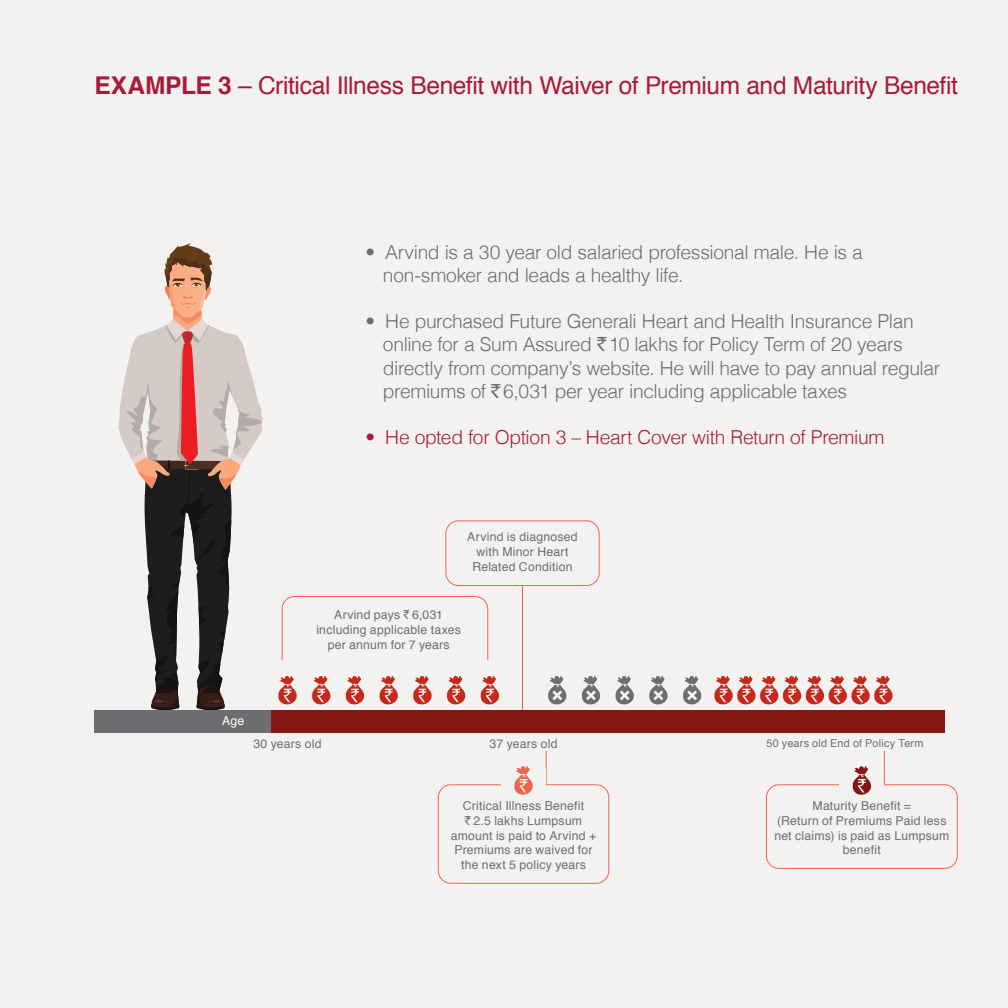
<style>
.page{position:relative;width:1008px;height:1008px;background:#f4f2f1}
.page>*{position:absolute;margin:0;border:0;box-sizing:border-box;transform-origin:0 0}
.t1{font:24.5px "Helvetica";letter-spacing:-.015em;color:#a81b38}
.t2{font:300 19.25px/23.1px "Helvetica";letter-spacing:-.02em;color:#6d6e71}
.t3{font:300 19.25px "Helvetica";letter-spacing:-.02em;color:#a81b38}
.t4{font:12.25px/14.7px "Helvetica";letter-spacing:.015em;color:#6d6e71;text-align:center}
.t5{font:12.25px "Helvetica";color:#fff}
.t6{font:10.85px "Helvetica";letter-spacing:.02em;color:#6d6e71}
.s1{font-weight:700}
.s2{font-family:"Rupee Foradian";font-weight:400}
.s3{font-family:"Rupee Foradian"}
</style>
<div class="page">
<svg style="left:118px;top:243px;width:145px;height:467px"></svg>
<div style="left:94px;top:710px;width:851px;height:23px;background:#6d6e71"></div>
<div style="left:766px;top:784px;width:192px;height:85px;border:1px solid #f1644a;border-radius:13px"></div>
<div style="left:840px;top:761px;width:44px;height:37px;background:#f4f2f1"></div>
<svg style="left:852px;top:766px;width:19px;height:29px"></svg>
<div style="left:445px;top:520px;width:155px;height:66px;border:1px solid #f1644a;border-radius:13px"></div>
<hr style="left:522px;top:585px;width:1px;height:126px;background:#f1644a">
<hr style="left:546px;top:751px;width:1px;height:33px;background:#f1644a">
<hr style="left:884px;top:751px;width:1px;height:33px;background:#f1644a">
<svg style="left:278px;top:676px;width:19px;height:29px"></svg>
<svg style="left:548px;top:676px;width:19px;height:29px"></svg>
<svg style="left:582px;top:676px;width:19px;height:29px"></svg>
<svg style="left:615px;top:676px;width:19px;height:29px"></svg>
<svg style="left:649px;top:676px;width:19px;height:29px"></svg>
<svg style="left:683px;top:676px;width:19px;height:29px"></svg>
<svg style="left:312px;top:676px;width:19px;height:29px"></svg>
<svg style="left:346px;top:676px;width:19px;height:29px"></svg>
<svg style="left:379px;top:676px;width:19px;height:29px"></svg>
<svg style="left:413px;top:676px;width:19px;height:29px"></svg>
<svg style="left:447px;top:676px;width:19px;height:29px"></svg>
<svg style="left:480px;top:676px;width:19px;height:29px"></svg>
<svg style="left:714px;top:676px;width:179px;height:29px"></svg>
<svg style="left:281px;top:596px;width:208px;height:65px"></svg>
<div style="left:438px;top:784px;width:171px;height:100px;border:1px solid #f1644a;border-radius:13px"></div>
<div style="left:501px;top:768px;width:45px;height:37px;background:#f4f2f1"></div>
<svg style="left:514px;top:766px;width:19px;height:29px"></svg>
<div style="left:271px;top:710px;width:33px;height:23px;background:#851714"></div>
<div style="left:304px;top:710px;width:34px;height:23px;background:#851714"></div>
<div style="left:338px;top:710px;width:34px;height:23px;background:#851714"></div>
<div style="left:372px;top:710px;width:34px;height:23px;background:#851714"></div>
<div style="left:406px;top:710px;width:33px;height:23px;background:#851714"></div>
<div style="left:439px;top:710px;width:34px;height:23px;background:#851714"></div>
<div style="left:473px;top:710px;width:34px;height:23px;background:#851714"></div>
<div style="left:507px;top:710px;width:33px;height:23px;background:#851714"></div>
<div style="left:540px;top:710px;width:34px;height:23px;background:#851714"></div>
<div style="left:574px;top:710px;width:34px;height:23px;background:#851714"></div>
<div style="left:608px;top:710px;width:34px;height:23px;background:#851714"></div>
<div style="left:642px;top:710px;width:33px;height:23px;background:#851714"></div>
<div style="left:675px;top:710px;width:34px;height:23px;background:#851714"></div>
<div style="left:709px;top:710px;width:34px;height:23px;background:#851714"></div>
<div style="left:743px;top:710px;width:33px;height:23px;background:#851714"></div>
<div style="left:776px;top:710px;width:34px;height:23px;background:#851714"></div>
<div style="left:810px;top:710px;width:34px;height:23px;background:#851714"></div>
<div style="left:844px;top:710px;width:34px;height:23px;background:#851714"></div>
<div style="left:878px;top:710px;width:33px;height:23px;background:#851714"></div>
<div style="left:911px;top:710px;width:34px;height:23px;background:#851714"></div>
<h1 class="t1" style="left:94px;top:67px;width:865px"><span class="s1">EXAMPLE 3</span> – Critical Illness Benefit with Waiver of Premium and Maturity Benefit</h1>
<h2 class="t2" style="left:383px;top:240px;width:481px;text-indent:-17px">• Arvind is a 30 year old salaried professional male. He is a non-smoker and leads a healthy life.</h2>
<p class="t2" style="left:383px;top:309px;width:559px;text-indent:-17px">• He purchased Future Generali Heart and Health Insurance Plan online for a Sum Assured <span class="s2">`</span>10 lakhs for Policy Term of 20 years directly from company’s website. He will have to pay annual regular premiums of <span class="s2">`</span>6,031 per year including applicable taxes</p>
<h2 class="t3" style="left:365px;top:422px;width:521px">• He opted for Option 3 – Heart Cover with Return of Premium</h2>
<p class="t4" style="left:467px;top:530px;width:112px">Arvind is diagnosed with Minor Heart<br>Related Condition</p>
<p class="t4" style="left:316px;top:608px;width:146px">Arvind pays <span class="s3">`</span> 6,031 including applicable taxes per annum for 7 years</p>
<p class="t5" style="left:222px;top:711px;width:24px">Age</p>
<p class="t4" style="left:253px;top:736px;width:70px">30 years old</p>
<p class="t4" style="left:490px;top:736px;width:69px">37 years old</p>
<p class="t6" style="left:766px;top:735px;width:159px">50 years old End of Policy Term</p>
<p class="t4" style="left:451px;top:799px;width:147px">Critical Illness Benefit<br><span class="s3">`</span> 2.5 lakhs Lumpsum amount is paid to Arvind +<br>Premiums are waived for the next 5 policy years</p>
<p class="t4" style="left:774px;top:799px;width:177px">Maturity Benefit =<br>(Return of Premiums Paid less net claims) is paid as Lumpsum benefit</p>
</div>
